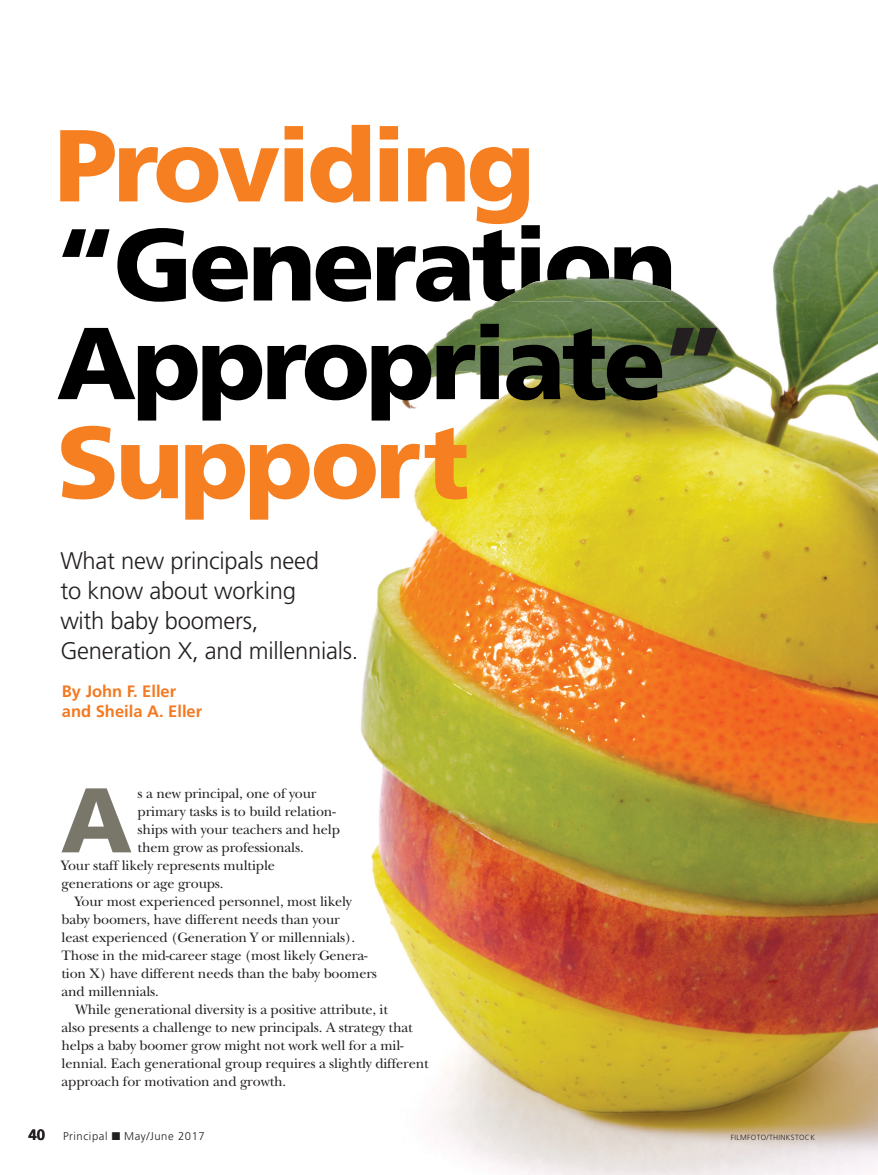
<style>
.page{position:relative;width:878px;height:1175px;background:#fff}
.page>*{position:absolute;margin:0;border:0;box-sizing:border-box;transform-origin:0 0}
.t1{font:900 102px/98.9px "Frutiger";letter-spacing:-.035em;color:#010000}
.t2{font:900 91.65px "Frutiger";color:#78776a}
.t3{font:300 24px/30px "Frutiger";letter-spacing:-.01em;color:#231f20}
.t4{font:700 16.5px/19.8px "Frutiger";color:#f47921}
.t5{font:14.25px "New Baskerville";letter-spacing:-.01em;color:#231f20}
.t6{font:300 11.25px "Frutiger";letter-spacing:.05em;color:#231f20}
.t7{font:300 7.5px "Frutiger";letter-spacing:.05em;color:#231f20}
.s1{color:#f57f21}
.s2{color:#231f20}
.s3{font-weight:700;font-size:15px}
</style>
<div class="page">
<img style="left:742px;top:183px;width:136px;height:992px">
<img style="left:642px;top:411px;width:100px;height:764px">
<img style="left:360px;top:411px;width:182px;height:764px">
<img style="left:542px;top:411px;width:100px;height:764px">
<img style="left:552px;top:276px;width:81px;height:3px">
<img style="left:401px;top:290px;width:369px;height:121px">
<img style="left:498px;top:279px;width:173px;height:23px">
<p class="t1" style="left:55px;top:116px;width:671px"><span class="s1">Providing </span>“Generation<br>Appropriate<span class="s2">”<br></span><span class="s1">Support</span></p>
<p class="t3" style="left:60px;top:546px;width:300px">What new principals need<br>to know about working<br>with baby boomers,<br>Generation X, and millennials.</p>
<p class="t4" style="left:62px;top:681px;width:142px">By John F. Eller and Sheila A. Eller</p>
<p class="t2" style="left:61px;top:765px;width:73px">A</p>
<p class="t5" style="left:138px;top:785px;width:180px">s a new principal, one of your</p>
<p class="t5" style="left:138px;top:803px;width:200px">primary tasks is to build relation-</p>
<p class="t5" style="left:138px;top:821px;width:204px">ships with your teachers and help</p>
<p class="t5" style="left:138px;top:839px;width:168px">them grow as professionals.</p>
<p class="t5" style="left:61px;top:857px;width:215px">Your staff likely represents multiple</p>
<p class="t5" style="left:61px;top:875px;width:164px">generations or age groups.</p>
<p class="t5" style="left:75px;top:893px;width:278px">Your most experienced personnel, most likely</p>
<p class="t5" style="left:61px;top:911px;width:280px">baby boomers, have different needs than your</p>
<p class="t5" style="left:61px;top:929px;width:295px">least experienced (Generation Y or millennials).</p>
<p class="t5" style="left:61px;top:947px;width:307px">Those in the mid-career stage (most likely Genera-</p>
<p class="t5" style="left:61px;top:965px;width:317px">tion X) have different needs than the baby boomers</p>
<p class="t5" style="left:61px;top:983px;width:99px">and millennials.</p>
<p class="t5" style="left:75px;top:1001px;width:314px">While generational diversity is a positive attribute, it</p>
<p class="t5" style="left:61px;top:1019px;width:352px">also presents a challenge to new principals. A strategy that</p>
<p class="t5" style="left:61px;top:1037px;width:344px">helps a baby boomer grow might not work well for a mil-</p>
<p class="t5" style="left:61px;top:1055px;width:368px">lennial. Each generational group requires a slightly different</p>
<p class="t5" style="left:61px;top:1073px;width:226px">approach for motivation and growth.</p>
<p class="t6" style="left:28px;top:1130px;width:178px"><span class="s3">40</span> Principal ■ May/June 2017</p>
<p class="t7" style="left:730px;top:1133px;width:86px">FILMFOTO/THINKSTOCK</p>
</div>
